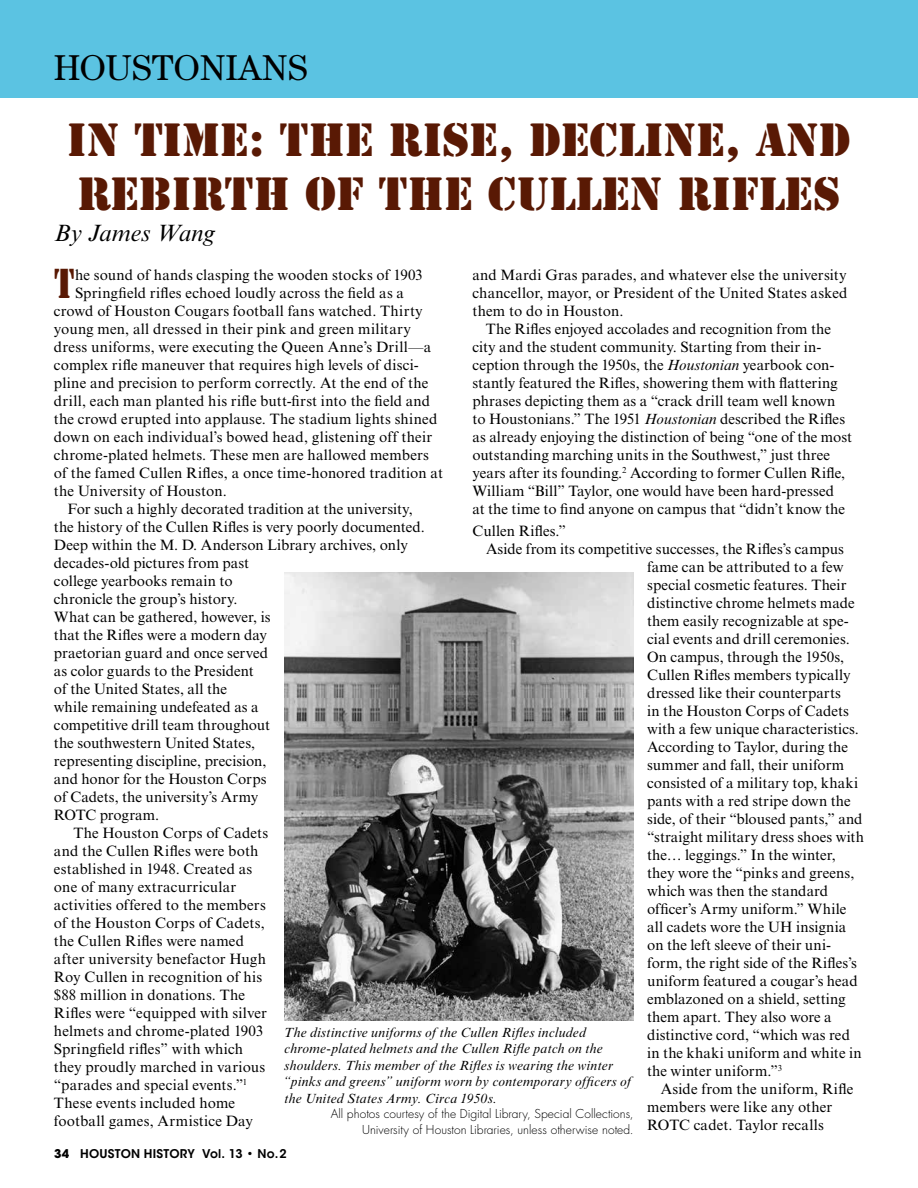
<style>
.page{position:relative;width:918px;height:1188px;background:#fff}
.page>*{position:absolute;margin:0;border:0;box-sizing:border-box;transform-origin:0 0}
.t1{font:43.5px/54px "Stencil Std";color:#591904}
.t2{font:39px "Stencil Std";color:#591904;scale:.78 1}
.t3{font:36px "Century Std";color:#000}
.t4{font:italic 24px "Times New Roman MT Std";color:#000}
.t5{font:15px/18px "Times New Roman MT Std";letter-spacing:.01em;color:#000;text-align:justify}
.t6{font:15px "Times New Roman MT Std";letter-spacing:-.01em;color:#000}
.t7{font:15px "Times New Roman MT Std";letter-spacing:-.015em;color:#000}
.t8{font:italic 13.5px/16.5px "Times New Roman MT Std";letter-spacing:.015em;color:#000}
.t9{font:300 12px/16.5px "Futura Std";letter-spacing:.005em;color:#000;text-align:right}
.t10{font:600 12px "ITC Avant Garde Std";letter-spacing:.02em;color:#000}
.s1{font-style:italic}
.s2{font-weight:700}
</style>
<div class="page">
<img style="left:284px;top:572px;width:350px;height:448px">
<div style="left:0;top:0;width:918px;height:97px;background:#5bc3e2"></div>
<h3 class="t3" style="left:54px;top:47px;width:255px">HOUSTONIANS</h3>
<h1 class="t1" style="left:67px;top:113px;width:785px">IN TIME: THE RISE, DECLINE, AND<br>REBIRTH OF THE CULLEN RIFLES</h1>
<h3 class="t4" style="left:54px;top:219px;width:163px">By James Wang</h3>
<h2 class="t2" style="left:54px;top:258px;width:28px">T</h2>
<p class="t5" style="left:75px;top:266px;width:349px">he sound of hands clasping the wooden stocks of 1903</p>
<p class="t5" style="left:472px;top:266px;width:377px">and Mardi Gras parades, and whatever else the university chancellor, mayor, or President of the United States asked them to do in Houston.</p>
<p class="t5" style="left:472px;top:320px;width:381px;text-align:left;text-indent:14px">The Rifles enjoyed accolades and recognition from the city and the student community. Starting from their in&shy;ception through the 1950s, the <span class="s1">Houstonian</span> yearbook con&shy;stantly featured the Rifles, showering them with flattering phrases depicting them as a “crack drill team well known to Houstonians.” The 1951 <span class="s1">Houstonian</span> described the Rifles as already enjoying the distinction of being “one of the most outstanding marching units in the Southwest,” just three years after its founding.<sup>2</sup> According to former Cullen Rifle, William “Bill” Taylor, one would have been hard-pressed<br>at the time to find anyone on campus that “didn’t know the</p>
<p class="t5" style="left:473px;top:522px;width:95px">Cullen Rifles.”</p>
<p class="t5" style="left:486px;top:540px;width:359px">Aside from its competitive successes, the Rifles’s campus</p>
<p class="t5" style="left:647px;top:558px;width:198px">fame can be attributed to a few</p>
<p class="t5" style="left:647px;top:576px;width:201px">special cosmetic features. Their</p>
<p class="t5" style="left:647px;top:594px;width:209px">distinctive chrome helmets made</p>
<p class="t5" style="left:647px;top:612px;width:203px">them easily recognizable at spe-</p>
<p class="t5" style="left:647px;top:630px;width:204px">cial events and drill ceremonies.</p>
<p class="t5" style="left:647px;top:648px;width:199px">On campus, through the 1950s,</p>
<p class="t5" style="left:647px;top:666px;width:205px">Cullen Rifles members typically</p>
<p class="t5" style="left:647px;top:684px;width:195px">dressed like their counterparts</p>
<p class="t5" style="left:647px;top:702px;width:203px">in the Houston Corps of Cadets</p>
<p class="t5" style="left:647px;top:720px;width:213px">with a few unique characteristics.</p>
<p class="t6" style="left:647px;top:738px;width:202px">According to Taylor, during the</p>
<p class="t5" style="left:647px;top:756px;width:199px">summer and fall, their uniform</p>
<p class="t5" style="left:647px;top:774px;width:212px">consisted of a military top, khaki</p>
<p class="t5" style="left:647px;top:792px;width:205px">pants with a red stripe down the</p>
<p class="t5" style="left:647px;top:810px;width:217px">side, of their “bloused pants,” and</p>
<p class="t5" style="left:647px;top:828px;width:218px">“straight military dress shoes with</p>
<p class="t5" style="left:647px;top:846px;width:190px">the… leggings.” In the winter,</p>
<p class="t5" style="left:647px;top:864px;width:209px">they wore the “pinks and greens,</p>
<p class="t5" style="left:647px;top:882px;width:182px">which was then the standard</p>
<p class="t5" style="left:647px;top:900px;width:201px">officer’s Army uniform.” While</p>
<p class="t5" style="left:647px;top:918px;width:201px">all cadets wore the UH insignia</p>
<p class="t5" style="left:647px;top:936px;width:185px">on the left sleeve of their uni-</p>
<p class="t5" style="left:647px;top:954px;width:211px">form, the right side of the Rifles’s</p>
<p class="t5" style="left:647px;top:972px;width:212px">uniform featured a cougar’s head</p>
<p class="t5" style="left:647px;top:990px;width:200px">emblazoned on a shield, setting</p>
<p class="t5" style="left:647px;top:1008px;width:186px">them apart. They also wore a</p>
<p class="t5" style="left:647px;top:1026px;width:204px">distinctive cord, “which was red</p>
<p class="t5" style="left:647px;top:1044px;width:216px">in the khaki uniform and white in</p>
<p class="t5" style="left:647px;top:1062px;width:136px">the winter uniform.”<sup>3</sup></p>
<p class="t5" style="left:661px;top:1080px;width:194px">Aside from the uniform, Rifle</p>
<p class="t5" style="left:647px;top:1098px;width:187px">members were like any other</p>
<p class="t5" style="left:647px;top:1116px;width:178px">ROTC cadet. Taylor recalls</p>
<p class="t5" style="left:75px;top:284px;width:330px">Springfield rifles echoed loudly across the field as a</p>
<p class="t5" style="left:54px;top:302px;width:370px">crowd of Houston Cougars football fans watched. Thirty</p>
<p class="t5" style="left:54px;top:320px;width:358px">young men, all dressed in their pink and green military</p>
<p class="t5" style="left:54px;top:338px;width:379px">dress uniforms, were executing the Queen Anne’s Drill—a</p>
<p class="t5" style="left:54px;top:356px;width:366px">complex rifle maneuver that requires high levels of disci-</p>
<p class="t5" style="left:54px;top:374px;width:376px">pline and precision to perform correctly. At the end of the</p>
<p class="t5" style="left:54px;top:392px;width:378px">drill, each man planted his rifle butt-first into the field and</p>
<p class="t5" style="left:54px;top:410px;width:385px">the crowd erupted into applause. The stadium lights shined</p>
<p class="t5" style="left:54px;top:428px;width:380px">down on each individual’s bowed head, glistening off their</p>
<p class="t5" style="left:54px;top:446px;width:376px">chrome-plated helmets. These men are hallowed members</p>
<p class="t5" style="left:54px;top:464px;width:391px">of the famed Cullen Rifles, a once time-honored tradition at</p>
<p class="t5" style="left:54px;top:482px;width:174px">the University of Houston.</p>
<p class="t5" style="left:67px;top:500px;width:347px">For such a highly decorated tradition at the university,</p>
<p class="t5" style="left:54px;top:518px;width:372px">the history of the Cullen Rifles is very poorly documented.</p>
<p class="t5" style="left:54px;top:536px;width:355px">Deep within the M. D. Anderson Library archives, only</p>
<p class="t5" style="left:54px;top:554px;width:197px">decades-old pictures from past</p>
<p class="t5" style="left:54px;top:572px;width:180px">college yearbooks remain to</p>
<p class="t5" style="left:54px;top:590px;width:185px">chronicle the group’s history.</p>
<p class="t5" style="left:54px;top:608px;width:218px">What can be gathered, however, is</p>
<p class="t5" style="left:54px;top:626px;width:215px">that the Rifles were a modern day</p>
<p class="t5" style="left:54px;top:644px;width:216px">praetorian guard and once served</p>
<p class="t5" style="left:54px;top:662px;width:201px">as color guards to the President</p>
<p class="t5" style="left:54px;top:680px;width:174px">of the United States, all the</p>
<p class="t5" style="left:54px;top:698px;width:206px">while remaining undefeated as a</p>
<p class="t5" style="left:54px;top:716px;width:218px">competitive drill team throughout</p>
<p class="t5" style="left:54px;top:734px;width:203px">the southwestern United States,</p>
<p class="t5" style="left:54px;top:752px;width:214px">representing discipline, precision,</p>
<p class="t5" style="left:54px;top:770px;width:214px">and honor for the Houston Corps</p>
<p class="t5" style="left:54px;top:788px;width:206px">of Cadets, the university’s Army</p>
<p class="t7" style="left:54px;top:806px;width:107px">ROTC program.</p>
<p class="t5" style="left:73px;top:824px;width:196px">The Houston Corps of Cadets</p>
<p class="t5" style="left:54px;top:842px;width:206px">and the Cullen Rifles were both</p>
<p class="t5" style="left:54px;top:860px;width:200px">established in 1948. Created as</p>
<p class="t5" style="left:54px;top:878px;width:184px">one of many extracurricular</p>
<p class="t5" style="left:54px;top:896px;width:213px">activities offered to the members</p>
<p class="t5" style="left:54px;top:914px;width:212px">of the Houston Corps of Cadets,</p>
<p class="t5" style="left:54px;top:932px;width:192px">the Cullen Rifles were named</p>
<p class="t5" style="left:54px;top:950px;width:214px">after university benefactor Hugh</p>
<p class="t5" style="left:54px;top:968px;width:210px">Roy Cullen in recognition of his</p>
<p class="t5" style="left:54px;top:986px;width:193px">$88 million in donations. The</p>
<p class="t5" style="left:54px;top:1004px;width:215px">Rifles were “equipped with silver</p>
<p class="t5" style="left:54px;top:1022px;width:211px">helmets and chrome-plated 1903</p>
<p class="t5" style="left:54px;top:1040px;width:191px">Springfield rifles” with which</p>
<p class="t5" style="left:54px;top:1058px;width:213px">they proudly marched in various</p>
<p class="t5" style="left:54px;top:1076px;width:195px">“parades and special events.”<sup>1</sup></p>
<p class="t5" style="left:54px;top:1094px;width:183px">These events included home</p>
<p class="t5" style="left:54px;top:1112px;width:200px">football games, Armistice Day</p>
<p class="t8" style="left:284px;top:1024px;width:349px">The distinctive uniforms of the Cullen Rifles included chrome-plated helmets and the Cullen Rifle patch on the shoulders. This member of the Rifles is wearing the winter “pinks and greens” uniform worn by contemporary officers of the United States Army. Circa 1950s.</p>
<p class="t9" style="left:331px;top:1105px;width:305px">All photos courtesy of the Digital Library, Special Collections,<br>University of Houston Libraries, unless otherwise noted.</p>
<p class="t10" style="left:54px;top:1146px;width:234px"><span class="s2">34</span> HOUSTON HISTORY Vol. 13 • No.2</p>
</div>
